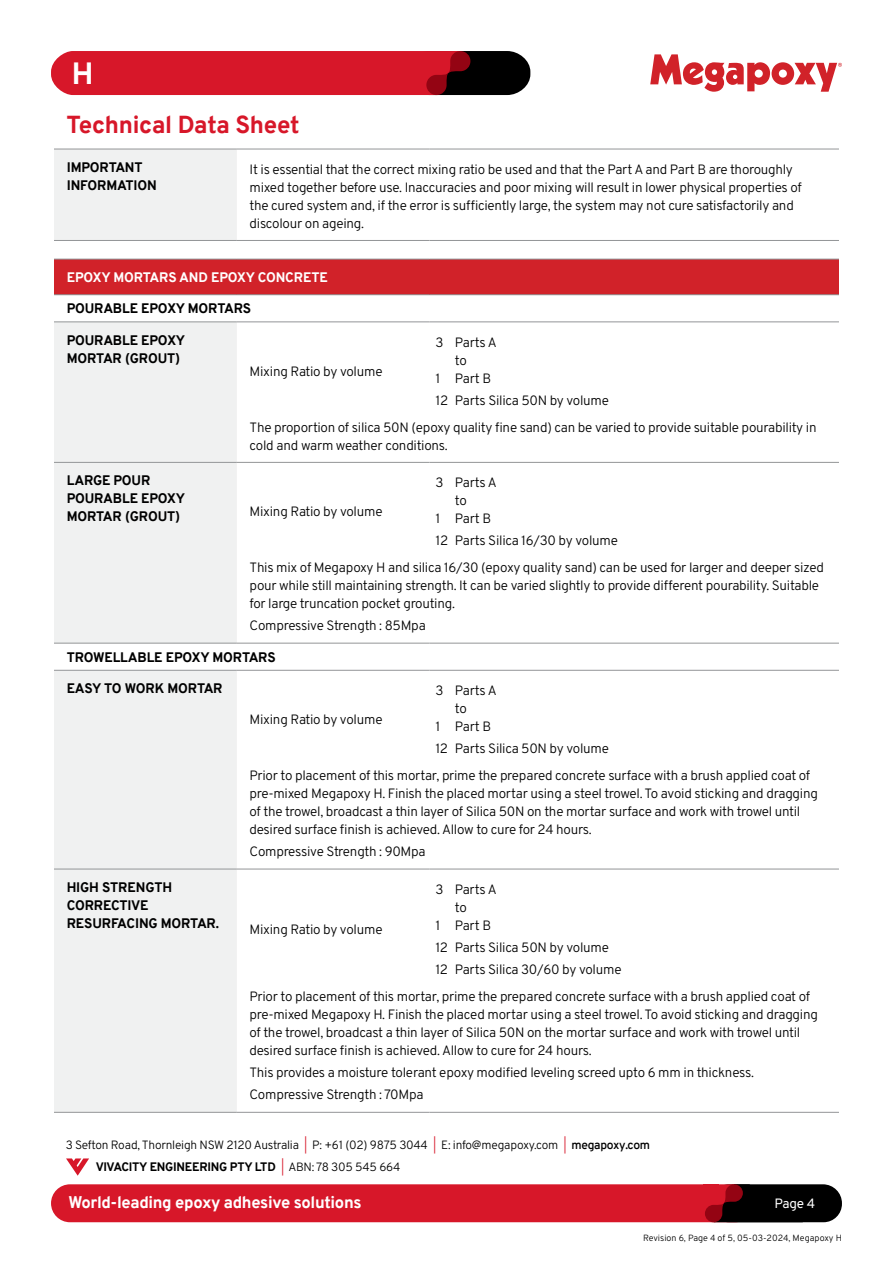
<style>
.page{position:relative;width:893px;height:1263px;background:#fff}
.page>*{position:absolute;margin:0;border:0;box-sizing:border-box;transform-origin:0 0}
.t1{font:800 30px "Overpass";color:#fff}
.t2{font:800 24px "Overpass";letter-spacing:-.01em;color:#d71729}
.t3{font:800 16.5px "Overpass";letter-spacing:-.02em;color:#fff}
.t4{font:13.5px/18px "Overpass";letter-spacing:-.02em;color:#000}
.t5{font:800 13.5px/18px "Overpass";letter-spacing:-.01em;color:#000}
.t6{font:800 13.5px "Overpass";letter-spacing:-.02em;color:#fff}
.t7{font:13.5px "Overpass";color:#fff}
.t8{font:12px/21.6px "Overpass";letter-spacing:-.02em;color:#000}
.t9{font:9px "Overpass";color:#000}
.s1{color:#d71729}
.s2{font-weight:600}
.s3{font-weight:800}
</style>
<div class="page">
<div style="left:710px;top:1184px;width:132px;height:38px;background:#000;border-radius:19px"></div>
<div style="left:51px;top:1184px;width:703px;height:38px;background:#d71729;border-radius:19px"></div>
<svg style="left:705px;top:1184px;width:98px;height:38px"></svg>
<svg style="left:66px;top:1158px;width:23px;height:18px"></svg>
<svg style="left:650px;top:54px;width:192px;height:38px"></svg>
<svg style="left:51px;top:51px;width:479px;height:44px;background:#b61726"></svg>
<svg style="left:54px;top:150px;width:183px;height:962px;fill:#f0f1f1"></svg>
<div style="left:54px;top:259px;width:785px;height:36px;background:#d12229"></div>
<hr style="left:54px;top:149px;width:183px;height:1px;background:#939597">
<hr style="left:237px;top:149px;width:192px;height:1px;background:#939597">
<hr style="left:429px;top:149px;width:410px;height:1px;background:#939597">
<hr style="left:54px;top:240px;width:183px;height:1px;background:#939597">
<hr style="left:237px;top:240px;width:192px;height:1px;background:#939597">
<hr style="left:429px;top:240px;width:410px;height:1px;background:#939597">
<hr style="left:237px;top:322px;width:192px;height:1px;background:#939597">
<hr style="left:429px;top:322px;width:410px;height:1px;background:#939597">
<hr style="left:237px;top:462px;width:192px;height:1px;background:#939597">
<hr style="left:429px;top:462px;width:410px;height:1px;background:#939597">
<hr style="left:237px;top:869px;width:192px;height:1px;background:#939597">
<hr style="left:429px;top:869px;width:410px;height:1px;background:#939597">
<hr style="left:54px;top:259px;width:183px;height:1px;background:#939597">
<hr style="left:237px;top:259px;width:192px;height:1px;background:#939597">
<hr style="left:429px;top:259px;width:410px;height:1px;background:#939597">
<hr style="left:54px;top:294px;width:183px;height:1px;background:#939597">
<hr style="left:237px;top:294px;width:192px;height:1px;background:#939597">
<hr style="left:429px;top:294px;width:410px;height:1px;background:#939597">
<hr style="left:54px;top:322px;width:183px;height:1px;background:#939597">
<hr style="left:54px;top:462px;width:183px;height:1px;background:#939597">
<hr style="left:54px;top:869px;width:183px;height:1px;background:#939597">
<hr style="left:54px;top:643px;width:183px;height:1px;background:#939597">
<hr style="left:237px;top:643px;width:192px;height:1px;background:#939597">
<hr style="left:429px;top:643px;width:410px;height:1px;background:#939597">
<hr style="left:54px;top:670px;width:183px;height:1px;background:#939597">
<hr style="left:237px;top:670px;width:192px;height:1px;background:#939597">
<hr style="left:429px;top:670px;width:410px;height:1px;background:#939597">
<hr style="left:54px;top:1112px;width:183px;height:1px;background:#939597">
<hr style="left:237px;top:1112px;width:192px;height:1px;background:#939597">
<hr style="left:429px;top:1112px;width:410px;height:1px;background:#939597">
<h1 class="t1" style="left:72px;top:56px;width:23px">H</h1>
<h2 class="t2" style="left:67px;top:110px;width:235px">Technical Data Sheet</h2>
<p class="t5" style="left:67px;top:159px;width:92px">IMPORTANT<br>INFORMATION</p>
<p class="t4" style="left:250px;top:160px;width:554px">It is essential that the correct mixing ratio be used and that the Part A and Part B are thoroughly mixed together before use. Inaccuracies and poor mixing will result in lower physical properties of the cured system and, if the error is sufÏciently large, the system may not cure satisfactorily and discolour on ageing.</p>
<p class="t6" style="left:67px;top:272px;width:263px">EPOXY MORTARS AND EPOXY CONCRETE</p>
<p class="t5" style="left:67px;top:301px;width:186px">POURABLE EPOXY MORTARS</p>
<p class="t5" style="left:67px;top:332px;width:120px">POURABLE EPOXY<br>MORTAR (GROUT)</p>
<p class="t4" style="left:250px;top:362px;width:135px">Mixing Ratio by volume</p>
<p class="t4" style="left:435px;top:333px;width:63px">3 Parts A</p>
<p class="t4" style="left:455px;top:351px;width:14px">to</p>
<p class="t4" style="left:435px;top:369px;width:57px">1 Part B</p>
<p class="t4" style="left:250px;top:387px;width:568px;line-height:26.8px;text-indent:186px">12 Parts Silica 50N by volume<br>The proportion of silica 50N (epoxy quality fine sand) can be varied to provide suitable pourability in</p>
<p class="t4" style="left:250px;top:436px;width:200px">cold and warm weather conditions.</p>
<p class="t5" style="left:67px;top:473px;width:120px">LARGE POUR<br>POURABLE EPOXY<br>MORTAR (GROUT)</p>
<p class="t4" style="left:435px;top:473px;width:63px">3 Parts A</p>
<p class="t4" style="left:455px;top:491px;width:14px">to</p>
<p class="t4" style="left:435px;top:509px;width:57px">1 Part B</p>
<p class="t4" style="left:250px;top:527px;width:576px;line-height:26.8px;text-indent:186px">12 Parts Silica 16/30 by volume<br>This mix of Megapoxy H and silica 16/30 (epoxy quality sand) can be used for larger and deeper sized</p>
<p class="t4" style="left:250px;top:576px;width:571px">pour while still maintaining strength. It can be varied slightly to provide different pourability. Suitable for large truncation pocket grouting.</p>
<p class="t4" style="left:250px;top:617px;width:178px">Compressive Strength : 85Mpa</p>
<p class="t5" style="left:67px;top:649px;width:210px">TROWELLABLE EPOXY MORTARS</p>
<p class="t5" style="left:67px;top:681px;width:157px">EASY TO WORK MORTAR</p>
<p class="t4" style="left:250px;top:710px;width:135px">Mixing Ratio by volume</p>
<p class="t4" style="left:250px;top:502px;width:135px">Mixing Ratio by volume</p>
<p class="t4" style="left:435px;top:681px;width:63px">3 Parts A</p>
<p class="t4" style="left:455px;top:699px;width:14px">to</p>
<p class="t4" style="left:435px;top:717px;width:57px">1 Part B</p>
<p class="t4" style="left:250px;top:735px;width:562px;line-height:26.8px;text-indent:186px">12 Parts Silica 50N by volume<br>Prior to placement of this mortar, prime the prepared concrete surface with a brush applied coat of</p>
<p class="t4" style="left:250px;top:784px;width:570px">pre-mixed Megapoxy H. Finish the placed mortar using a steel trowel. To avoid sticking and dragging of the trowel, broadcast a thin layer of Silica 50N on the mortar surface and work with trowel until desired surface finish is achieved. Allow to cure for 24 hours.</p>
<p class="t4" style="left:250px;top:842px;width:178px">Compressive Strength : 90Mpa</p>
<p class="t5" style="left:67px;top:879px;width:154px">HIGH STRENGTH<br>CORRECTIVE<br>RESURFACING MORTAR.</p>
<p class="t4" style="left:435px;top:880px;width:63px">3 Parts A</p>
<p class="t4" style="left:455px;top:898px;width:14px">to</p>
<p class="t4" style="left:435px;top:916px;width:57px">1 Part B</p>
<p class="t4" style="left:435px;top:936px;width:188px;line-height:22.2px">12 Parts Silica 50N by volume<br>12 Parts Silica 30/60 by volume</p>
<p class="t4" style="left:249px;top:987px;width:570px">Prior to placement of this mortar, prime the prepared concrete surface with a brush applied coat of pre-mixed Megapoxy H. Finish the placed mortar using a steel trowel. To avoid sticking and dragging of the trowel, broadcast a thin layer of Silica 50N on the mortar surface and work with trowel until desired surface finish is achieved. Allow to cure for 24 hours.</p>
<p class="t4" style="left:249px;top:1061px;width:506px;line-height:22.2px">This provides a moisture tolerant epoxy modified leveling screed upto 6 mm in thickness.<br>Compressive Strength : 70Mpa</p>
<p class="t4" style="left:250px;top:920px;width:135px">Mixing Ratio by volume</p>
<p class="t8" style="left:96px;top:1134px;width:556px;text-indent:-30px">3 Sefton Road, Thornleigh NSW 2120 Australia <span class="s1">|</span> P: +61 (02) 9875 3044 <span class="s1">|</span> E: info@megapoxy.com <span class="s1">|</span> <span class="s2">megapoxy.com<br></span><span class="s3">VIVACITY ENGINEERING PTY LTD</span> <span class="s1">|</span> ABN: 78 305 545 664</p>
<p class="t3" style="left:68px;top:1196px;width:295px">World-leading epoxy adhesive solutions</p>
<p class="t7" style="left:774px;top:1197px;width:42px">Page 4</p>
<p class="t9" style="left:643px;top:1231px;width:200px">Revision 6, Page 4 of 5, 05-03-2024, Megapoxy H</p>
</div>
